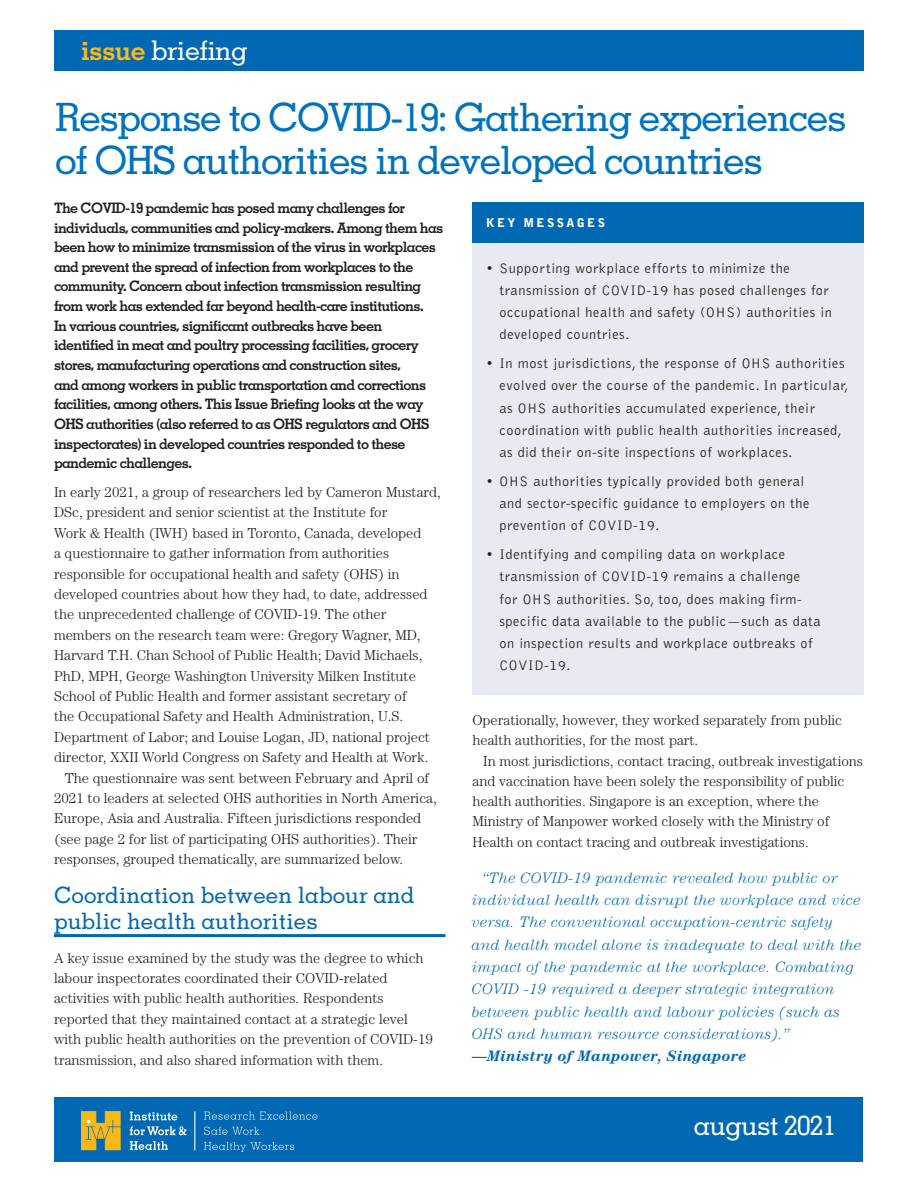
<style>
.page{position:relative;width:918px;height:1188px;background:#fff}
.page>*{position:absolute;margin:0;border:0;box-sizing:border-box;transform-origin:0 0}
.Title_-_Front_Page{font:500 39px/43.5px "Memphis LT Std";letter-spacing:-.04em;color:#0073bc}
.issue_briefing{font:500 27px "Memphis LT Std";letter-spacing:-.025em;color:#fff}
.Article_Heading_1{font:500 22.5px/25.5px "Memphis LT Std";color:#0168b3}
.Article_Body_1{font:italic 300 15.15px/22.4px "Century Std";letter-spacing:.02em;color:#0168b3}
.Paragraph_Style_1{font:300 14.4px/20.4px "Century Std";color:#231f20}
.Article_-_Deck_1{font:700 14.4px/19.6px "Memphis LT Std";letter-spacing:-.045em;color:#231f20}
.Article_Body_1-2{font:300 14.4px/20.4px "Century Std";color:#231f20}
.t1{font:300 14.25px/22.2px "Bell Gothic Std";letter-spacing:.04em;color:#231f20}
.Heading_-_Black_Boxe{font:900 12px "Bell Gothic Std";letter-spacing:.2em;color:#fff}
.s1{font-weight:700;color:#fcb814}
.s2{font-weight:700}
</style>
<div class="page">
<hr style="left:54px;top:934px;width:392px;height:3px;background:#0168b3">
<div style="left:54px;top:30px;width:810px;height:41px;background:#0168b3"></div>
<div style="left:472px;top:243px;width:392px;height:452px;background:#e7eaf0"></div>
<div style="left:472px;top:202px;width:392px;height:41px;background:#0168b3"></div>
<div style="left:55px;top:1097px;width:808px;height:65px;background:#0168b3"></div>
<hr style="left:195px;top:1111px;width:1px;height:39px;background:#fff">
<svg style="left:81px;top:1112px;width:39px;height:38px"></svg>
<svg style="left:130px;top:1112px;width:47px;height:8px"></svg>
<svg style="left:130px;top:1126px;width:57px;height:9px"></svg>
<svg style="left:130px;top:1141px;width:38px;height:9px"></svg>
<svg style="left:204px;top:1112px;width:114px;height:8px"></svg>
<svg style="left:204px;top:1127px;width:55px;height:8px"></svg>
<svg style="left:204px;top:1142px;width:90px;height:10px"></svg>
<p class="issue_briefing" style="left:81px;top:34px;width:168px"><span class="s1">issue</span> briefing</p>
<p class="Title_-_Front_Page" style="left:55px;top:95px;width:793px">Response to COVID-19: Gathering experiences of OHS authorities in developed countries</p>
<p class="Article_-_Deck_1" style="left:54px;top:198px;width:391px">The COVID-19 pandemic has posed many challenges for individuals, communities and policy-makers. Among them has been how to minimize transmission of the virus in workplaces and prevent the spread of infection from workplaces to the community. Concern about infection transmission resulting from work has extended far beyond health-care institutions.<br>In various countries, significant outbreaks have been identified in meat and poultry processing facilities, grocery stores, manufacturing operations and construction sites,<br>and among workers in public transportation and corrections facilities, among others. This Issue Briefing looks at the way OHS authorities (also referred to as OHS regulators and OHS inspectorates) in developed countries responded to these pandemic challenges.</p>
<p class="Paragraph_Style_1" style="left:54px;top:482px;width:388px">In early 2021, a group of researchers led by Cameron Mustard, DSc, president and senior scientist at the Institute for<br>Work &amp; Health (IWH) based in Toronto, Canada, developed<br>a questionnaire to gather information from authorities responsible for occupational health and safety (OHS) in developed countries about how they had, to date, addressed the unprecedented challenge of COVID-19. The other members on the research team were: Gregory Wagner, MD, Harvard T.H. Chan School of Public Health; David Michaels, PhD, MPH, George Washington University Milken Institute School of Public Health and former assistant secretary of<br>the Occupational Safety and Health Administration, U.S.<br>Department of Labor; and Louise Logan, JD, national project director, XXII World Congress on Safety and Health at Work.</p>
<p class="Article_Body_1-2" style="left:54px;top:767px;width:384px;text-indent:11px">The questionnaire was sent between February and April of 2021 to leaders at selected OHS authorities in North America, Europe, Asia and Australia. Fifteen jurisdictions responded (see page 2 for list of participating OHS authorities). Their responses, grouped thematically, are summarized below.</p>
<p class="Article_Heading_1" style="left:54px;top:882px;width:362px">Coordination between labour and public health authorities</p>
<p class="Paragraph_Style_1" style="left:54px;top:947px;width:380px">A key issue examined by the study was the degree to which labour inspectorates coordinated their COVID-related activities with public health authorities. Respondents reported that they maintained contact at a strategic level with public health authorities on the prevention of COVID-19 transmission, and also shared information with them.</p>
<p class="Heading_-_Black_Boxe" style="left:486px;top:216px;width:121px">KEY MESSAGES</p>
<p class="t1" style="left:500px;top:257px;width:334px;text-indent:-14px">• Supporting workplace efforts to minimize the transmission of COVID-19 has posed challenges for occupational health and safety (OHS) authorities in developed countries.</p>
<p class="t1" style="left:500px;top:353px;width:351px;text-indent:-14px">• In most jurisdictions, the response of OHS authorities evolved over the course of the pandemic. In particular, as OHS authorities accumulated experience, their coordination with public health authorities increased, as did their on-site inspections of workplaces.</p>
<p class="t1" style="left:500px;top:470px;width:312px;text-indent:-14px">• OHS authorities typically provided both general and sector-specific guidance to employers on the prevention of COVID-19.</p>
<p class="t1" style="left:500px;top:544px;width:323px;text-indent:-14px">• Identifying and compiling data on workplace transmission of COVID-19 remains a challenge for OHS authorities. So, too, does making firm&shy;specific data available to the public—such as data on inspection results and workplace outbreaks of COVID-19.</p>
<p class="Paragraph_Style_1" style="left:472px;top:710px;width:371px">Operationally, however, they worked separately from public health authorities, for the most part.</p>
<p class="Article_Body_1-2" style="left:472px;top:750px;width:392px;text-indent:11px">In most jurisdictions, contact tracing, outbreak investigations and vaccination have been solely the responsibility of public health authorities. Singapore is an exception, where the Ministry of Manpower worked closely with the Ministry of Health on contact tracing and outbreak investigations.</p>
<p class="Article_Body_1" style="left:472px;top:866px;width:391px;text-indent:11px">“The COVID-19 pandemic revealed how public or individual health can disrupt the workplace and vice versa. The conventional occupation-centric safety and health model alone is inadequate to deal with the impact of the pandemic at the workplace. Combating COVID -19 required a deeper strategic integration between public health and labour policies (such as OHS and human resource considerations).” <span class="s2">—Ministry of Manpower, Singapore</span></p>
<p class="issue_briefing" style="left:694px;top:1108px;width:144px">august 2021</p>
</div>
